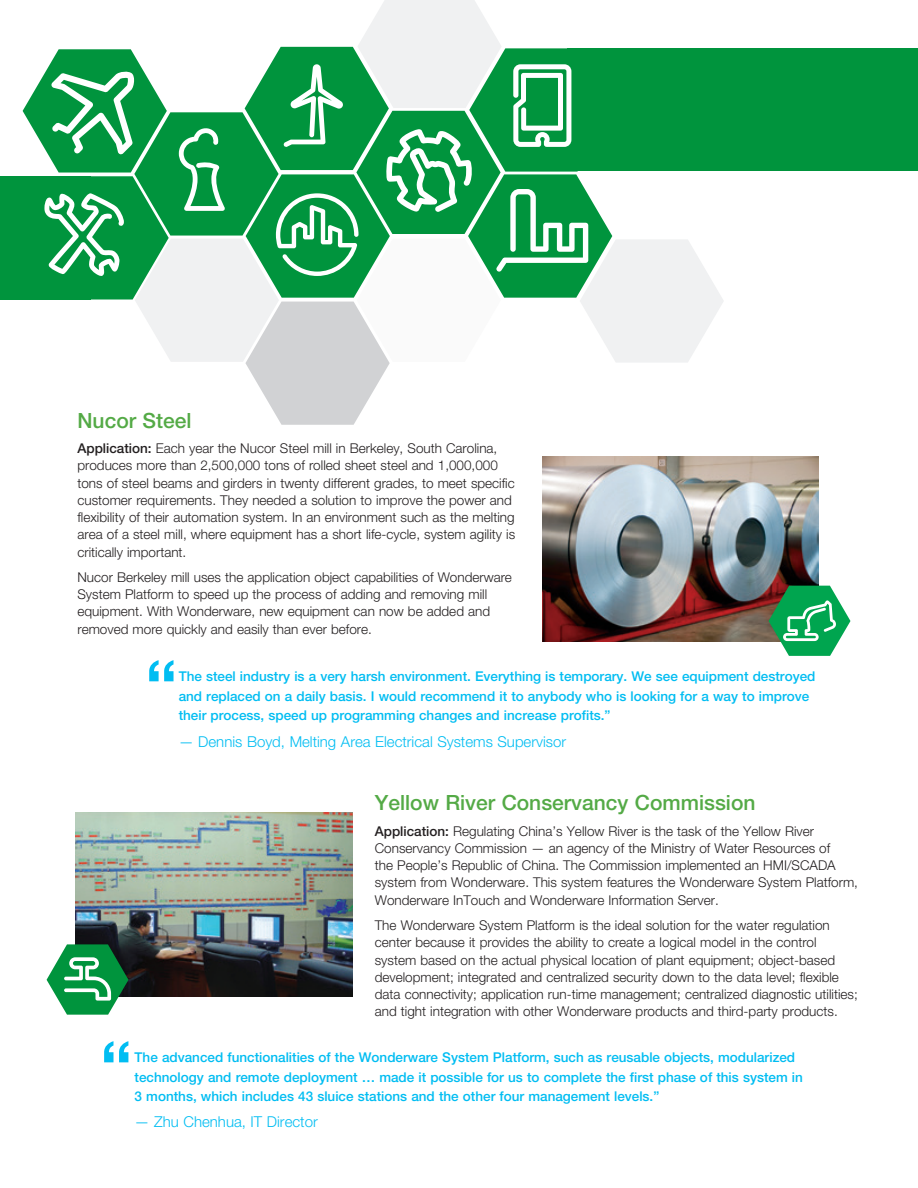
<style>
.page{position:relative;width:918px;height:1188px;background:#fff}
.page>*{position:absolute;margin:0;border:0;box-sizing:border-box;transform-origin:0 0}
.t1{font:500 75px "Helvetica Neue LT Std";color:#01bdf2}
.t2{font:500 21px "Helvetica Neue LT Std";color:#54aa46}
.t3{font:300 15px "Helvetica Neue LT Std";color:#01bdf2}
.t4{font:300 13.5px/17.2px "Helvetica Neue LT Std";color:#231f20}
.t5{font:500 13.5px/19.5px "Helvetica Neue LT Std";color:#01bdf2}
.s1{font-weight:500}
</style>
<div class="page">
<img style="left:542px;top:457px;width:277px;height:184px">
<img style="left:76px;top:812px;width:277px;height:185px">
<div style="left:567px;top:48px;width:351px;height:123px;background:#00943d"></div>
<div style="left:0;top:177px;width:90px;height:123px;background:#00943d"></div>
<svg style="left:23px;top:0;width:700px;height:425px"></svg>
<svg style="left:769px;top:586px;width:81px;height:70px"></svg>
<svg style="left:47px;top:944px;width:81px;height:71px"></svg>
<h2 class="t2" style="left:77px;top:408px;width:116px">Nucor Steel</h2>
<p class="t4" style="left:77px;top:439px;width:439px"><span class="s1">Application:</span> Each year the Nucor Steel mill in Berkeley, South Carolina, produces more than 2,500,000 tons of rolled sheet steel and 1,000,000 tons of steel beams and girders in twenty different grades, to meet specific customer requirements. They needed a solution to improve the power and flexibility of their automation system. In an environment such as the melting area of a steel mill, where equipment has a short life-cycle, system agility is critically important.</p>
<p class="t4" style="left:77px;top:568px;width:436px">Nucor Berkeley mill uses the application object capabilities of Wonderware System Platform to speed up the process of adding and removing mill equipment. With Wonderware, new equipment can now be added and removed more quickly and easily than ever before.</p>
<h1 class="t1" style="left:145px;top:642px;width:35px">“</h1>
<p class="t5" style="left:179px;top:667px;width:638px">The steel industry is a very harsh environment. Everything is temporary. We see equipment destroyed and replaced on a daily basis. I would recommend it to anybody who is looking for a way to improve their process, speed up programming changes and increase profits.”</p>
<p class="t3" style="left:179px;top:732px;width:389px">— Dennis Boyd, Melting Area Electrical Systems Supervisor</p>
<h2 class="t2" style="left:375px;top:790px;width:382px">Yellow River Conservancy Commission</h2>
<p class="t4" style="left:375px;top:822px;width:485px"><span class="s1">Application:</span> Regulating China’s Yellow River is the task of the Yellow River Conservancy Commission — an agency of the Ministry of Water Resources of<br>the People’s Republic of China. The Commission implemented an HMI/SCADA system from Wonderware. This system features the Wonderware System Platform, Wonderware InTouch and Wonderware Information Server.</p>
<p class="t4" style="left:375px;top:916px;width:484px">The Wonderware System Platform is the ideal solution for the water regulation center because it provides the ability to create a logical model in the control system based on the actual physical location of plant equipment; object-based development; integrated and centralized security down to the data level; flexible data connectivity; application run-time management; centralized diagnostic utilities; and tight integration with other Wonderware products and third-party products.</p>
<h1 class="t1" style="left:100px;top:1023px;width:35px">“</h1>
<p class="t5" style="left:135px;top:1048px;width:670px">The advanced functionalities of the Wonderware System Platform, such as reusable objects, modularized technology and remote deployment … made it possible for us to complete the first phase of this system in<br>3 months, which includes 43 sluice stations and the other four management levels.”</p>
<p class="t3" style="left:135px;top:1113px;width:185px">— Zhu Chenhua, IT Director</p>
</div>
